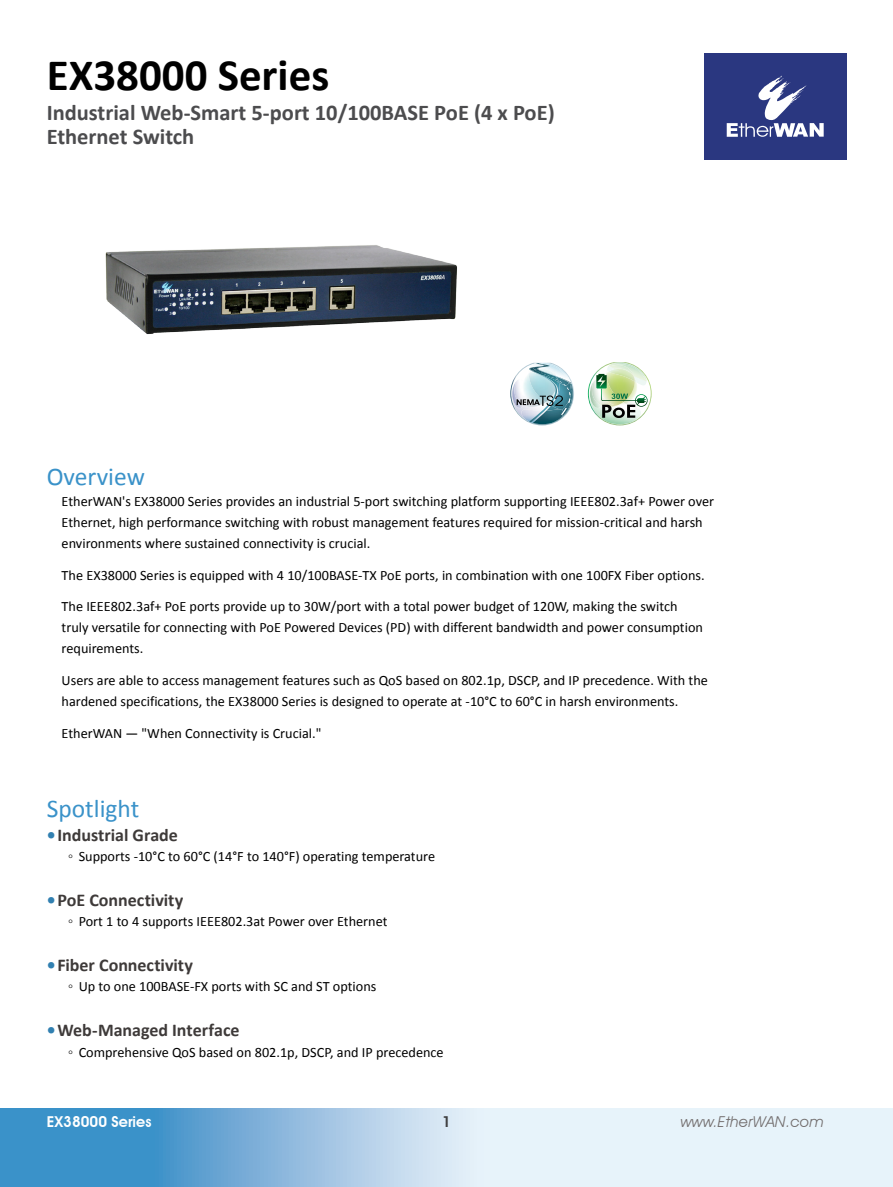
<style>
.page{position:relative;width:893px;height:1187px;background:#fff}
.page>*{position:absolute;margin:0;border:0;box-sizing:border-box;transform-origin:0 0}
.t1{font:700 45px "Calibri";color:#000}
.t2{font:25.5px "Calibri";color:#3a92c9}
.t3{font:700 22.5px/24px "Calibri";color:#4c4c4e}
.t4{font:700 18px "Calibri";color:#3e3a39}
.t5{font:italic 15px "Avant Garde IT Cby BT";letter-spacing:.02em;color:#726d6d}
.t6{font:600 15px "Avant Garde IT Cby BT";letter-spacing:.005em;color:#fff}
.t7{font:600 15px "Avant Garde IT Cby BT";color:#404042}
.t8{font:14.25px/21px "Calibri";color:#000}
.s1{color:#3180b1}
</style>
<div class="page">
<svg style="left:0;top:1108px;width:893px;height:78px;background:#add0e8"></svg>
<div style="left:704px;top:53px;width:142px;height:106px;background:#2a3780"></div>
<svg style="left:727px;top:76px;width:97px;height:61px"></svg>
<img style="left:105px;top:245px;width:352px;height:89px">
<img style="left:510px;top:383px;width:64px;height:21px">
<svg style="left:512px;top:363px;width:61px;height:62px"></svg>
<img style="left:588px;top:385px;width:41px;height:40px">
<svg style="left:589px;top:362px;width:63px;height:62px"></svg>
<h1 class="t1" style="left:47px;top:46px;width:284px">EX38000 Series</h1>
<h3 class="t3" style="left:47px;top:100px;width:509px">Industrial Web-Smart 5-port 10/100BASE PoE (4 x PoE)<br>Ethernet Switch</h3>
<h2 class="t2" style="left:47px;top:460px;width:100px">Overview</h2>
<p class="t8" style="left:62px;top:491px;width:654px">EtherWAN's EX38000 Series provides an industrial 5-port switching platform supporting IEEE802.3af+ Power over<br>Ethernet, high performance switching with robust management features required for mission-critical and harsh environments where sustained connectivity is crucial.</p>
<p class="t8" style="left:62px;top:564px;width:644px">The EX38000 Series is equipped with 4 10/100BASE-TX PoE ports, in combination with one 100FX Fiber options.</p>
<p class="t8" style="left:62px;top:596px;width:643px">The IEEE802.3af+ PoE ports provide up to 30W/port with a total power budget of 120W, making the switch truly versatile for connecting with PoE Powered Devices (PD) with different bandwidth and power consumption requirements.</p>
<p class="t8" style="left:62px;top:669px;width:648px">Users are able to access management features such as QoS based on 802.1p, DSCP, and IP precedence. With the hardened specifications, the EX38000 Series is designed to operate at -10°C to 60°C in harsh environments.</p>
<p class="t8" style="left:62px;top:722px;width:261px">EtherWAN — "When Connectivity is Crucial."</p>
<h2 class="t2" style="left:47px;top:791px;width:94px">Spotlight</h2>
<p class="t4" style="left:47px;top:823px;width:133px"><span class="s1">•</span> Industrial Grade</p>
<p class="t8" style="left:68px;top:845px;width:368px">◦ Supports -10°C to 60°C (14°F to 140°F) operating temperature</p>
<p class="t4" style="left:47px;top:888px;width:138px"><span class="s1">•</span> PoE Connectivity</p>
<p class="t8" style="left:68px;top:911px;width:321px">◦ Port 1 to 4 supports IEEE802.3at Power over Ethernet</p>
<p class="t4" style="left:47px;top:953px;width:148px"><span class="s1">•</span> Fiber Connectivity</p>
<p class="t8" style="left:68px;top:976px;width:310px">◦ Up to one 100BASE-FX ports with SC and ST options</p>
<p class="t4" style="left:47px;top:1018px;width:194px"><span class="s1">•</span> Web-Managed Interface</p>
<p class="t8" style="left:68px;top:1041px;width:377px">◦ Comprehensive QoS based on 802.1p, DSCP, and IP precedence</p>
<p class="t6" style="left:47px;top:1112px;width:106px">EX38000 Series</p>
<p class="t7" style="left:442px;top:1112px;width:10px">1</p>
<p class="t5" style="left:681px;top:1112px;width:144px">www.EtherWAN.com</p>
</div>
